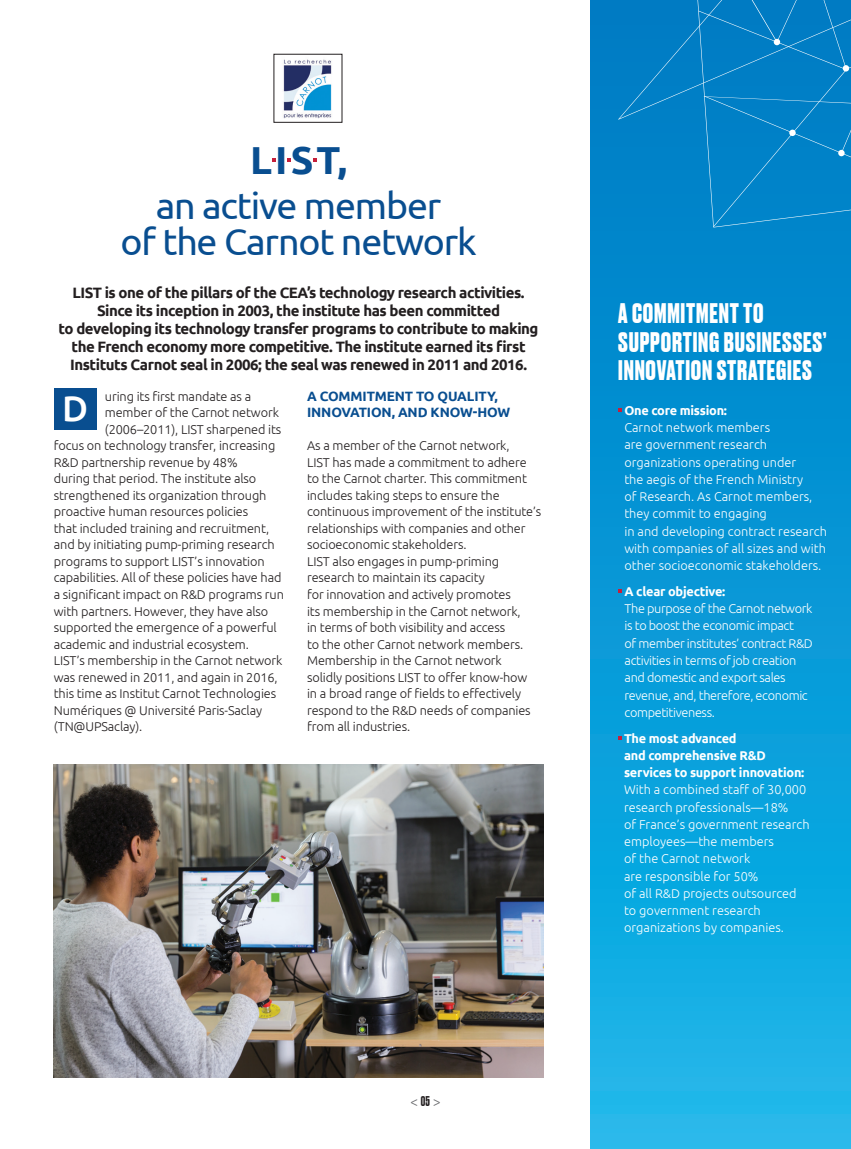
<style>
.page{position:relative;width:851px;height:1149px;background:#fff}
.page>*{position:absolute;margin:0;border:0;box-sizing:border-box;transform-origin:0 0}
.t1{font:700 39px "Ubuntu";color:#094e90}
.t2{font:37.5px/36px "Ubuntu";letter-spacing:-.03em;color:#094e90;text-align:center}
.t3{font:500 35.85px "Ubuntu";color:#fff}
.t4{font:700 27px/28.5px "Druk Web";letter-spacing:.03em;color:#fff}
.t5{font:700 15px/18px "Ubuntu";letter-spacing:-.03em;color:#231f20;text-align:center}
.t6{font:700 13.5px/16.5px "Ubuntu";letter-spacing:-.01em;color:#094e90}
.t7{font:700 13.5px "Minion Pro";color:#6c6d70}
.t8{font:300 12.75px/16.5px "Ubuntu";letter-spacing:-.01em;color:#231f20}
.t9{font:300 12.75px/17.2px "Ubuntu";color:#fff}
.t10{font:300 12.75px/17.2px "Ubuntu";letter-spacing:-.03em;color:#fff}
.s1{font-family:"Druk Web";font-weight:500;color:#231f20}
.s2{font-weight:700}
</style>
<div class="page">
<svg style="left:590px;top:0;width:260px;height:1148px;background:#0a9cd9"></svg>
<svg style="left:272px;top:158px;width:3px;height:4px"></svg>
<svg style="left:287px;top:158px;width:4px;height:4px"></svg>
<svg style="left:313px;top:158px;width:3px;height:4px"></svg>
<div style="left:54px;top:388px;width:42px;height:42px;background:#094e90"></div>
<img style="left:283px;top:59px;width:49px;height:60px">
<img style="left:54px;top:764px;width:489px;height:313px">
<div style="left:618px;top:0;width:232px;height:227px;background:#0080c6"></div>
<p class="t1" style="left:250px;top:137px;width:98px">LIST,</p>
<p class="t2" style="left:120px;top:187px;width:357px">an active member<br>of the Carnot network</p>
<p class="t5" style="left:59px;top:284px;width:481px">LIST is one of the pillars of the CEA’s technology research activities.<br>Since its inception in 2003, the institute has been committed<br>to developing its technology transfer programs to contribute to making the French economy more competitive. The institute earned its first Instituts Carnot seal in 2006; the seal was renewed in 2011 and 2016.</p>
<p class="t8" style="left:105px;top:387px;width:148px">uring its first mandate as a</p>
<p class="t8" style="left:105px;top:404px;width:175px">member of the Carnot network</p>
<p class="t8" style="left:105px;top:420px;width:178px">(2006–2011), LIST sharpened its</p>
<p class="t8" style="left:54px;top:437px;width:223px">focus on technology transfer, increasing</p>
<p class="t8" style="left:54px;top:453px;width:185px">R&amp;D partnership revenue by 48%</p>
<p class="t8" style="left:54px;top:470px;width:204px">during that period. The institute also</p>
<p class="t8" style="left:54px;top:486px;width:214px">strengthened its organization through</p>
<p class="t8" style="left:54px;top:503px;width:196px">proactive human resources policies</p>
<p class="t8" style="left:54px;top:519px;width:217px">that included training and recruitment,</p>
<p class="t8" style="left:54px;top:536px;width:222px">and by initiating pump-priming research</p>
<p class="t8" style="left:54px;top:552px;width:212px">programs to support LIST’s innovation</p>
<p class="t8" style="left:54px;top:569px;width:229px">capabilities. All of these policies have had</p>
<p class="t8" style="left:54px;top:585px;width:231px">a significant impact on R&amp;D programs run</p>
<p class="t8" style="left:54px;top:602px;width:216px">with partners. However, they have also</p>
<p class="t8" style="left:54px;top:618px;width:224px">supported the emergence of a powerful</p>
<p class="t8" style="left:54px;top:635px;width:197px">academic and industrial ecosystem.</p>
<p class="t8" style="left:54px;top:651px;width:230px">LIST’s membership in the Carnot network</p>
<p class="t8" style="left:54px;top:668px;width:225px">was renewed in 2011, and again in 2016,</p>
<p class="t8" style="left:54px;top:684px;width:224px">this time as Institut Carnot Technologies</p>
<p class="t8" style="left:54px;top:701px;width:210px">Numériques @ Université Paris-Saclay</p>
<p class="t8" style="left:54px;top:717px;width:90px">(TN@UPSaclay).</p>
<p class="t3" style="left:62px;top:385px;width:28px">D</p>
<p class="t6" style="left:307px;top:387px;width:205px">A COMMITMENT TO QUALITY,<br>INNOVATION, AND KNOW-HOW</p>
<p class="t8" style="left:307px;top:437px;width:236px">As a member of the Carnot network,<br>LIST has made a commitment to adhere to the Carnot charter. This commitment includes taking steps to ensure the continuous improvement of the institute’s relationships with companies and other socioeconomic stakeholders.<br>LIST also engages in pump-priming research to maintain its capacity<br>for innovation and actively promotes<br>its membership in the Carnot network,</p>
<p class="t8" style="left:307px;top:618px;width:200px">in terms of both visibility and access</p>
<p class="t8" style="left:307px;top:635px;width:225px">to the other Carnot network members.<br>Membership in the Carnot network solidly positions LIST to offer know-how in a broad range of fields to effectively respond to the R&amp;D needs of companies from all industries.</p>
<p class="t7" style="left:410px;top:1091px;width:31px">&lt;<span class="s1">05</span>&gt;</p>
<p class="t4" style="left:618px;top:298px;width:210px">A COMMITMENT TO<br>SUPPORTING BUSINESSES’<br>INNOVATION STRATEGIES</p>
<p class="t9" style="left:624px;top:401px;width:204px"><span class="s2">One core mission:<br></span>Carnot network members<br>are government research organizations operating under<br>the aegis of the French Ministry<br>of Research. As Carnot members, they commit to engaging<br>in and developing contract research with companies of all sizes and with other socioeconomic stakeholders.</p>
<p class="t10" style="left:624px;top:582px;width:190px"><span class="s2">A clear objective:<br></span>The purpose of the Carnot network is to boost the economic impact<br>of member institutes’ contract R&amp;D activities in terms of job creation and domestic and export sales revenue, and, therefore, economic competitiveness.</p>
<p class="t9" style="left:624px;top:728px;width:187px"><span class="s2">The most advanced<br>and comprehensive R&amp;D services to support innovation:<br></span>With a combined staff of 30,000 research professionals—18%<br>of France’s government research employees—the members<br>of the Carnot network<br>are responsible for 50%<br>of all R&amp;D projects outsourced to government research organizations by companies.</p>
</div>
